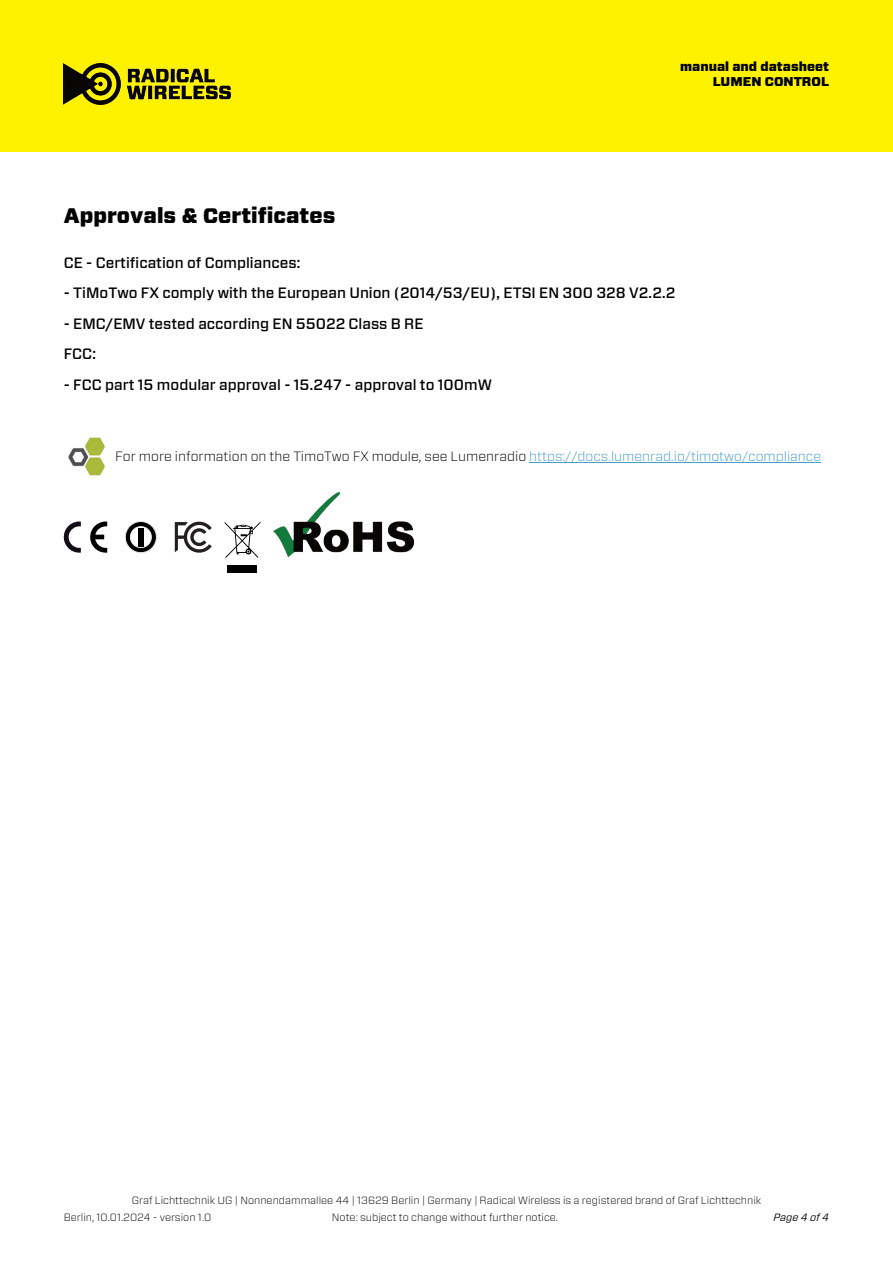
<style>
.page{position:relative;width:893px;height:1263px;background:#fff}
.page>*{position:absolute;margin:0;border:0;box-sizing:border-box;transform-origin:0 0}
.t1{font:900 21px "Vitesse Sans";color:#000}
.t2{font:500 15px "Vitesse Sans";color:#000}
.t3{font:300 13.5px "Vitesse Sans";color:#000}
.t4{font:900 12.75px "Vitesse Sans";color:#000}
.t5{font:300 10.5px "Vitesse Sans";color:#000}
.t6{font:italic 10.5px "Vitesse Sans";color:#000}
.s1{color:#499bc9}
</style>
<div class="page">
<div style="left:0;top:0;width:893px;height:152px;background:#fff201"></div>
<img style="left:64px;top:64px;width:166px;height:40px">
<svg style="left:125px;top:521px;width:32px;height:32px"></svg>
<svg style="left:90px;top:521px;width:17px;height:32px"></svg>
<svg style="left:63px;top:521px;width:18px;height:32px"></svg>
<svg style="left:175px;top:522px;width:37px;height:31px"></svg>
<img style="left:273px;top:492px;width:142px;height:66px">
<svg style="left:225px;top:522px;width:35px;height:36px"></svg>
<div style="left:228px;top:565px;width:29px;height:7px;background:#000"></div>
<hr style="left:529px;top:462px;width:292px;height:1px;background:#499bc9">
<img style="left:68px;top:437px;width:37px;height:39px">
<p class="t4" style="left:680px;top:60px;width:151px">manual and datasheet</p>
<p class="t4" style="left:713px;top:75px;width:118px">LUMEN CONTROL</p>
<p class="t1" style="left:64px;top:206px;width:273px">Approvals &amp; Certificates</p>
<p class="t2" style="left:64px;top:256px;width:238px">CE - Certification of Compliances:</p>
<p class="t2" style="left:64px;top:286px;width:613px">- TiMoTwo FX comply with the European Union (2014/53/EU), ETSI EN 300 328 V2.2.2</p>
<p class="t2" style="left:64px;top:317px;width:361px">- EMC/EMV tested according EN 55022 Class B RE</p>
<p class="t2" style="left:64px;top:347px;width:34px">FCC:</p>
<p class="t2" style="left:64px;top:377px;width:430px">- FCC part 15 modular approval - 15.247 - approval to 100mW</p>
<p class="t3" style="left:115px;top:450px;width:707px">For more information on the TimoTwo FX module, see Lumenradio <span class="s1">https://docs.lumenrad.io/timotwo/compliance</span></p>
<p class="t5" style="left:132px;top:1195px;width:631px">Graf Lichttechnik UG | Nonnendammallee 44 | 13629 Berlin | Germany | Radical Wireless is a registered brand of Graf Lichttechnik</p>
<p class="t5" style="left:64px;top:1212px;width:149px">Berlin, 10.01.2024 - version 1.0</p>
<p class="t5" style="left:332px;top:1212px;width:227px">Note: subject to change without further notice.</p>
<p class="t6" style="left:774px;top:1212px;width:57px">Page 4 of 4</p>
</div>
